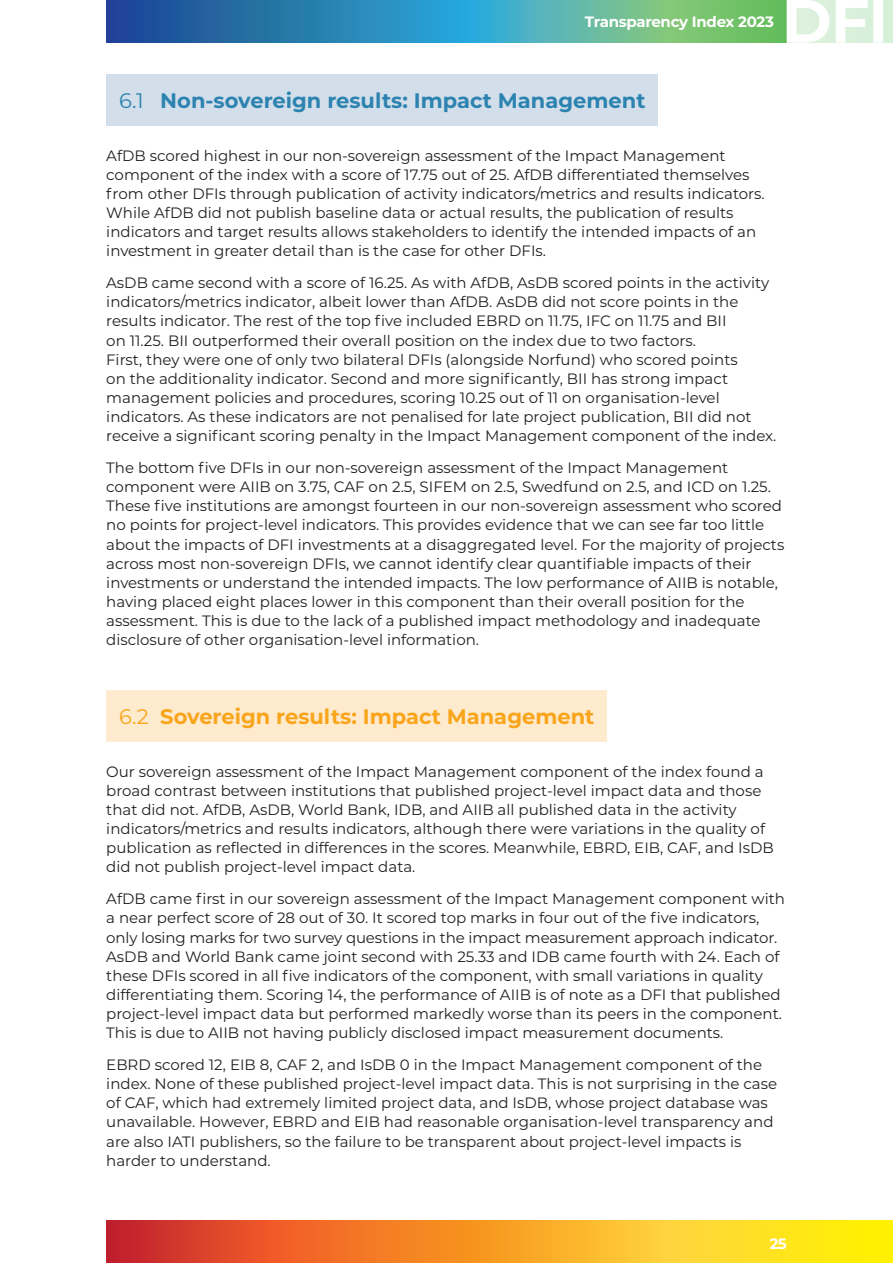
<style>
.page{position:relative;width:893px;height:1263px;background:#fff}
.page>*{position:absolute;margin:0;border:0;box-sizing:border-box;transform-origin:0 0}
.Header_2_Back_BG_Neu{font:700 21px "Montserrat";color:#2c83b0}
.Header_2_Back_BG_Neu-2{font:700 21px "Montserrat";color:#f9a51b}
.Body{font:15px/19.2px "Montserrat";color:#231f20}
.t1{font:700 15px "Montserrat";letter-spacing:-.02em;color:#fff}
.s1{font-weight:400}
</style>
<div class="page">
<svg style="left:106px;top:1220px;width:787px;height:43px;background:#f29925"></svg>
<svg style="left:106px;top:0;width:681px;height:43px;background:#4297a3"></svg>
<svg style="left:787px;top:0;width:106px;height:43px"></svg>
<div style="left:106px;top:74px;width:552px;height:52px;background:#d2deea"></div>
<div style="left:106px;top:690px;width:501px;height:52px;background:#feeacc"></div>
<p class="t1" style="left:585px;top:11px;width:190px">Transparency Index 2023</p>
<p class="Header_2_Back_BG_Neu" style="left:119px;top:85px;width:528px"><span class="s1">6.1</span> Non-sovereign results: Impact Management</p>
<p class="Body" style="left:106px;top:145px;width:660px">AfDB scored highest in our non-sovereign assessment of the Impact Management component of the index with a score of 17.75 out of 25. AfDB differentiated themselves from other DFIs through publication of activity indicators/metrics and results indicators.<br>While AfDB did not publish baseline data or actual results, the publication of results indicators and target results allows stakeholders to identify the intended impacts of an investment in greater detail than is the case for other DFIs.</p>
<p class="Body" style="left:106px;top:273px;width:672px">AsDB came second with a score of 16.25. As with AfDB, AsDB scored points in the activity indicators/metrics indicator, albeit lower than AfDB. AsDB did not score points in the results indicator. The rest of the top five included EBRD on 11.75, IFC on 11.75 and BII<br>on 11.25. BII outperformed their overall position on the index due to two factors.<br>First, they were one of only two bilateral DFIs (alongside Norfund) who scored points<br>on the additionality indicator. Second and more significantly, BII has strong impact management policies and procedures, scoring 10.25 out of 11 on organisation-level indicators. As these indicators are not penalised for late project publication, BII did not receive a significant scoring penalty in the Impact Management component of the index.</p>
<p class="Body" style="left:106px;top:458px;width:680px">The bottom five DFIs in our non-sovereign assessment of the Impact Management component were AIIB on 3.75, CAF on 2.5, SIFEM on 2.5, Swedfund on 2.5, and ICD on 1.25.<br>These five institutions are amongst fourteen in our non-sovereign assessment who scored no points for project-level indicators. This provides evidence that we can see far too little about the impacts of DFI investments at a disaggregated level. For the majority of projects across most non-sovereign DFIs, we cannot identify clear quantifiable impacts of their investments or understand the intended impacts. The low performance of AIIB is notable, having placed eight places lower in this component than their overall position for the assessment. This is due to the lack of a published impact methodology and inadequate disclosure of other organisation-level information.</p>
<p class="Header_2_Back_BG_Neu-2" style="left:119px;top:701px;width:477px"><span class="s1">6.2</span> Sovereign results: Impact Management</p>
<p class="Body" style="left:106px;top:761px;width:669px">Our sovereign assessment of the Impact Management component of the index found a broad contrast between institutions that published project-level impact data and those that did not. AfDB, AsDB, World Bank, IDB, and AIIB all published data in the activity indicators/metrics and results indicators, although there were variations in the quality of publication as reflected in differences in the scores. Meanwhile, EBRD, EIB, CAF, and IsDB did not publish project-level impact data.</p>
<p class="Body" style="left:106px;top:889px;width:680px">AfDB came first in our sovereign assessment of the Impact Management component with a near perfect score of 28 out of 30. It scored top marks in four out of the five indicators, only losing marks for two survey questions in the impact measurement approach indicator.<br>AsDB and World Bank came joint second with 25.33 and IDB came fourth with 24. Each of these DFIs scored in all five indicators of the component, with small variations in quality differentiating them. Scoring 14, the performance of AIIB is of note as a DFI that published project-level impact data but performed markedly worse than its peers in the component.<br>This is due to AIIB not having publicly disclosed impact measurement documents.</p>
<p class="Body" style="left:106px;top:1055px;width:672px">EBRD scored 12, EIB 8, CAF 2, and IsDB 0 in the Impact Management component of the index. None of these published project-level impact data. This is not surprising in the case of CAF, which had extremely limited project data, and IsDB, whose project database was unavailable. However, EBRD and EIB had reasonable organisation-level transparency and are also IATI publishers, so the failure to be transparent about project-level impacts is harder to understand.</p>
<p class="t1" style="left:770px;top:1232px;width:18px">25</p>
</div>
